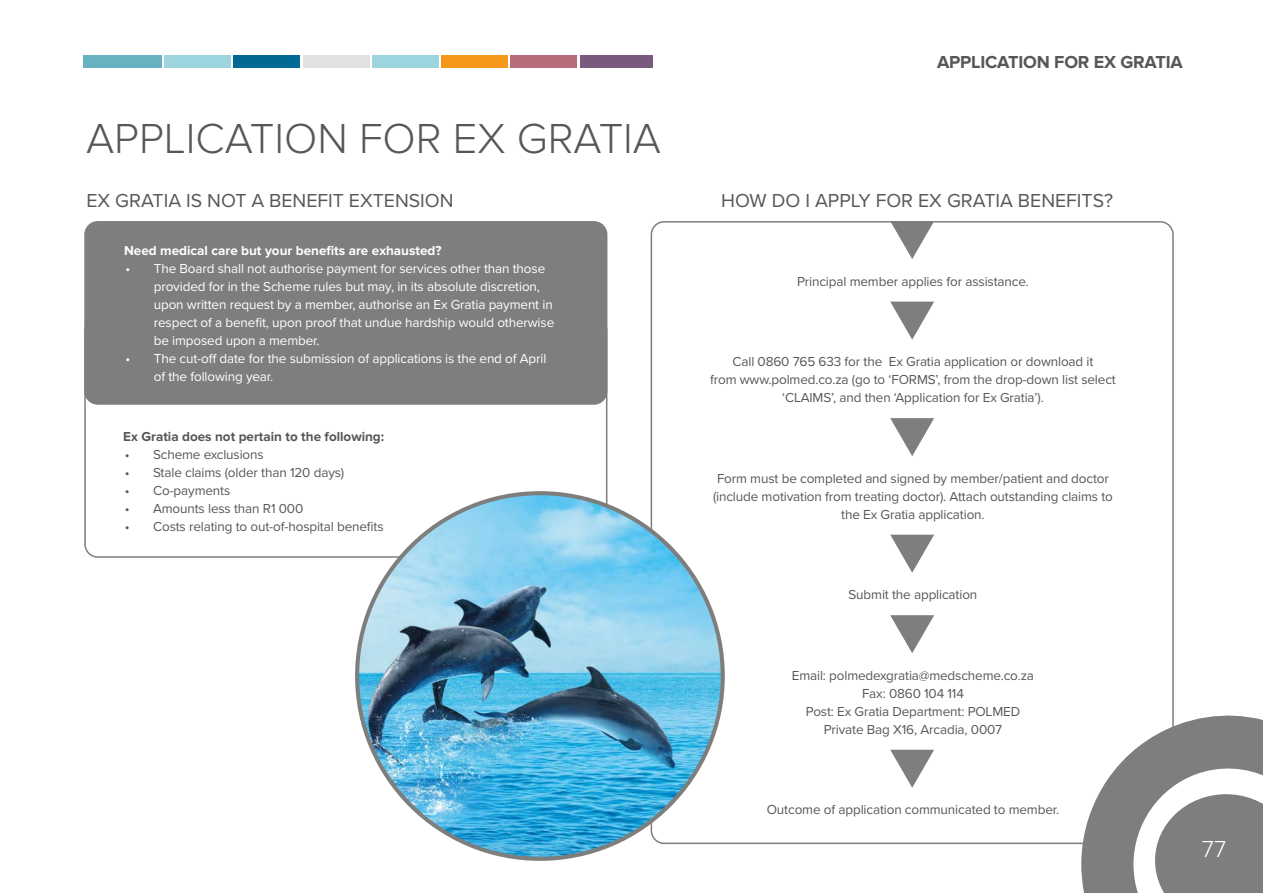
<style>
.page{position:relative;width:1263px;height:893px;background:#fff}
.page>*{position:absolute;margin:0;border:0;box-sizing:border-box;transform-origin:0 0}
.t1{font:300 43.5px "Proxima Nova";color:#575756}
.t2{font:300 24px "Proxima Nova";color:#fff}
.t3{font:19.5px "Proxima Nova";color:#575756}
.t4{font:700 18px "Proxima Nova";letter-spacing:-.01em;color:#575756}
.t5{font:13.5px/18px "Proxima Nova";letter-spacing:-.01em;color:#575756;text-align:center}
.t6{font:13.5px/18px "Proxima Nova";letter-spacing:-.01em;color:#fff}
.t7{font:700 13.5px "Proxima Nova";color:#fff}
.t8{font:700 13.5px "Proxima Nova";color:#575756}
</style>
<div class="page">
<div style="left:85px;top:222px;width:522px;height:182px;background:#7e7e7d;border-radius:13px"></div>
<div style="left:84px;top:221px;width:523px;height:184px;border:2px solid #7e7e7d;border-radius:13px"></div>
<div style="left:84px;top:317px;width:523px;height:241px;border:2px solid #7e7e7d;border-radius:13px"></div>
<div style="left:83px;top:55px;width:79px;height:13px;background:#68b1c0"></div>
<div style="left:164px;top:55px;width:67px;height:13px;background:#9cd5dd"></div>
<div style="left:234px;top:55px;width:66px;height:13px;background:#006994"></div>
<div style="left:303px;top:55px;width:66px;height:13px;background:#e3e1df"></div>
<div style="left:372px;top:55px;width:67px;height:13px;background:#9cd5dd"></div>
<div style="left:441px;top:55px;width:67px;height:13px;background:#f4971a"></div>
<div style="left:511px;top:55px;width:66px;height:13px;background:#b76b79"></div>
<div style="left:580px;top:55px;width:73px;height:13px;background:#7a597e"></div>
<svg style="left:1081px;top:715px;width:182px;height:178px"></svg>
<img style="left:357px;top:493px;width:366px;height:366px;border-radius:183px">
<svg style="left:890px;top:221px;width:44px;height:38px"></svg>
<svg style="left:890px;top:302px;width:44px;height:38px"></svg>
<svg style="left:890px;top:535px;width:44px;height:38px"></svg>
<svg style="left:890px;top:615px;width:44px;height:38px"></svg>
<svg style="left:890px;top:750px;width:44px;height:38px"></svg>
<svg style="left:890px;top:418px;width:44px;height:38px"></svg>
<h1 class="t1" style="left:86px;top:114px;width:576px">APPLICATION FOR EX GRATIA</h1>
<h3 class="t4" style="left:937px;top:52px;width:247px">APPLICATION FOR EX GRATIA</h3>
<h3 class="t3" style="left:87px;top:186px;width:369px">EX GRATIA IS NOT A BENEFIT EXTENSION</h3>
<h3 class="t3" style="left:721px;top:186px;width:393px">HOW DO I APPLY FOR EX GRATIA BENEFITS?</h3>
<p class="t7" style="left:124px;top:243px;width:319px">Need medical care but your benefits are exhausted?</p>
<p class="t6" style="left:154px;top:259px;width:402px;text-indent:-28px">• The Board shall not authorise payment for services other than those provided for in the Scheme rules but may, in its absolute discretion, upon written request by a member, authorise an Ex Gratia payment in respect of a benefit, upon proof that undue hardship would otherwise be imposed upon a member.</p>
<p class="t6" style="left:154px;top:349px;width:394px;text-indent:-28px">• The cut-off date for the submission of applications is the end of April of the following year.</p>
<p class="t8" style="left:123px;top:429px;width:262px">Ex Gratia does not pertain to the following:</p>
<p class="t5" style="left:125px;top:445px;width:140px">• Scheme exclusions</p>
<p class="t5" style="left:125px;top:463px;width:221px">• Stale claims (older than 120 days)</p>
<p class="t5" style="left:125px;top:481px;width:107px">• Co-payments</p>
<p class="t5" style="left:125px;top:499px;width:180px">• Amounts less than R1 000</p>
<p class="t5" style="left:125px;top:517px;width:260px">• Costs relating to out-of-hospital benefits</p>
<p class="t5" style="left:797px;top:272px;width:233px">Principal member applies for assistance.</p>
<p class="t5" style="left:710px;top:352px;width:407px">Call 0860 765 633 for the Ex Gratia application or download it<br>from www.polmed.co.za (go to ‘FORMS’, from the drop-down list select ‘CLAIMS’, and then ‘Application for Ex Gratia’).</p>
<p class="t5" style="left:713px;top:469px;width:401px">Form must be completed and signed by member/patient and doctor (include motivation from treating doctor). Attach outstanding claims to the Ex Gratia application.</p>
<p class="t5" style="left:848px;top:585px;width:130px">Submit the application</p>
<p class="t5" style="left:792px;top:666px;width:244px">Email: polmedexgratia@medscheme.co.za<br>Fax: 0860 104 114<br>Post: Ex Gratia Department: POLMED<br>Private Bag X16, Arcadia, 0007</p>
<p class="t5" style="left:767px;top:800px;width:294px">Outcome of application communicated to member.</p>
<h2 class="t2" style="left:1202px;top:836px;width:26px">77</h2>
</div>
